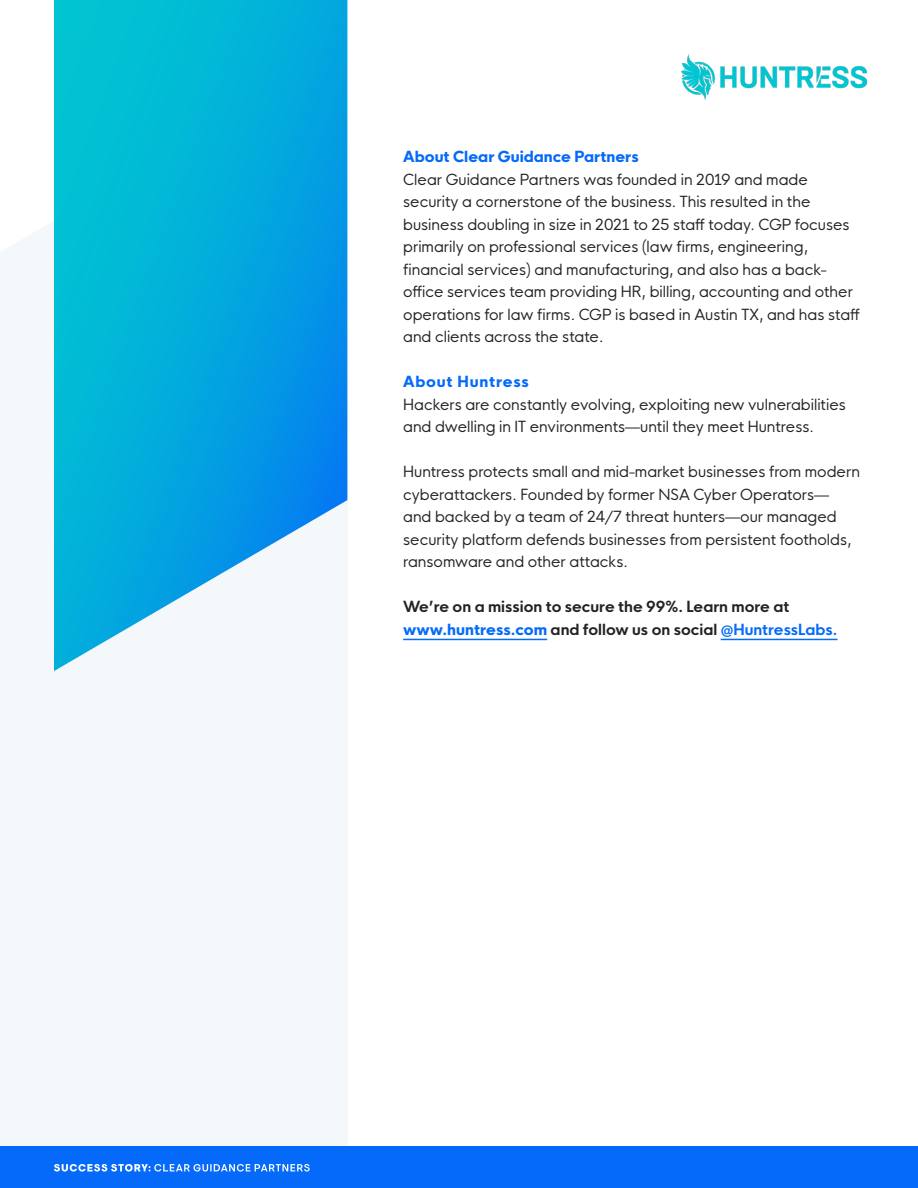
<style>
.page{position:relative;width:918px;height:1188px;background:#fff}
.page>*{position:absolute;margin:0;border:0;box-sizing:border-box;transform-origin:0 0}
.t1{font:15px/22.5px "HK Nova";color:#222324}
.t2{font:700 15px/22.5px "HK Nova";color:#222324}
.t3{font:800 15px "HK Nova";color:#056af9}
.t4{font:800 15px "HK Nova";letter-spacing:.05em;color:#056af9}
.s1{font-weight:800;color:#056bfa}
.s2{color:#056bfa}
</style>
<div class="page">
<div style="left:0;top:463px;width:347px;height:684px;background:#f5f8fa"></div>
<hr style="left:403px;top:639px;width:144px;height:1px;background:#056bfa">
<hr style="left:721px;top:639px;width:116px;height:1px;background:#056bfa">
<div style="left:0;top:1147px;width:918px;height:41px;background:#056af9"></div>
<svg style="left:54px;top:0;width:293px;height:671px;background:#21b4e0"></svg>
<img style="left:681px;top:54px;width:185px;height:46px">
<svg style="left:54px;top:1164px;width:256px;height:8px"></svg>
<p class="t3" style="left:403px;top:144px;width:237px">About Clear Guidance Partners</p>
<p class="t1" style="left:403px;top:166px;width:458px">Clear Guidance Partners was founded in 2019 and made security a cornerstone of the business. This resulted in the business doubling in size in 2021 to 25 staff today. CGP focuses primarily on professional services (law firms, engineering, financial services) and manufacturing, and also has a back&shy;office services team providing HR, billing, accounting and other operations for law firms. CGP is based in Austin TX, and has staff and clients across the state.</p>
<p class="t4" style="left:403px;top:369px;width:127px">About Huntress</p>
<p class="t1" style="left:403px;top:391px;width:444px">Hackers are constantly evolving, exploiting new vulnerabilities and dwelling in IT environments—until they meet Huntress.</p>
<p class="t1" style="left:403px;top:459px;width:458px">Huntress protects small and mid-market businesses from modern cyberattackers. Founded by former NSA Cyber Operators— and backed by a team of 24/7 threat hunters—our managed security platform defends businesses from persistent footholds, ransomware and other attacks.</p>
<p class="t2" style="left:403px;top:594px;width:436px">We’re on a mission to secure the 99%. Learn more at <span class="s1">www.huntress.com</span> and follow us on social <span class="s2">@HuntressLabs.</span></p>
</div>
